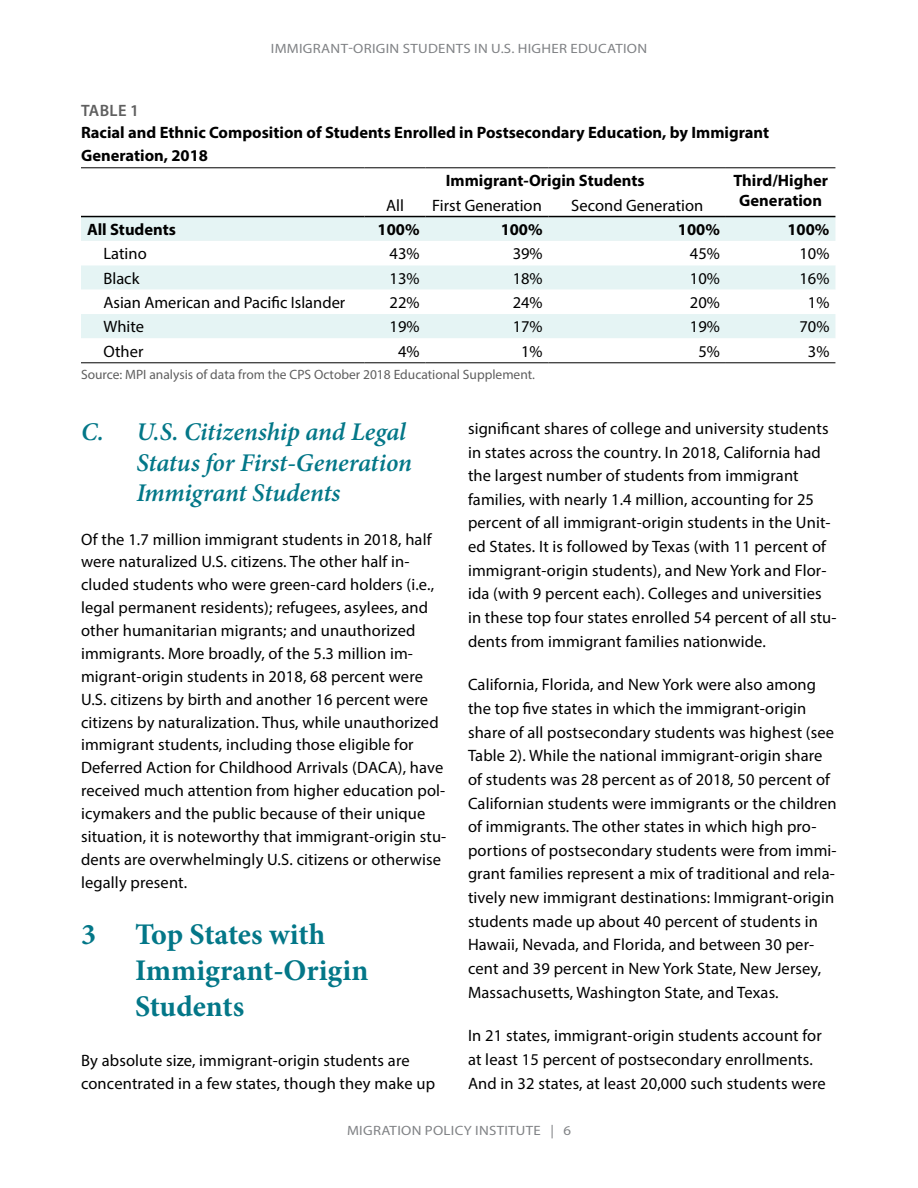
<style>
.page{position:relative;width:918px;height:1188px;background:#fff}
.page>*{position:absolute;margin:0;border:0;box-sizing:border-box;transform-origin:0 0}
.t1{font:700 30px/36.2px "Minion Pro";color:#037788}
.t2{font:italic 600 25.5px/30.8px "Minion Pro";letter-spacing:-.005em;color:#037788}
.t3{font:16.5px/23.7px "Myriad Pro";letter-spacing:.01em;color:#000}
.t4{font:700 16.5px/22.8px "Myriad Pro";color:#000}
.t5{font:600 16.5px "Myriad Pro";letter-spacing:.02em;color:#5f5f5f}
.t6{font:13.5px "Myriad Pro";letter-spacing:.02em;color:#808285;scale:1.1 1}
.t7{font:13.5px "Myriad Pro";color:#5f5f5f}
</style>
<div class="page">
<div style="left:81px;top:217px;width:754px;height:24px;background:#e5f4f4"></div>
<svg style="left:81px;top:265px;width:754px;height:73px;fill:#e5f4f4"></svg>
<hr style="left:81px;top:362px;width:283px;height:1px;background:#000">
<hr style="left:364px;top:362px;width:62px;height:1px;background:#000">
<hr style="left:426px;top:362px;width:123px;height:1px;background:#000">
<hr style="left:549px;top:362px;width:177px;height:1px;background:#000">
<hr style="left:726px;top:362px;width:109px;height:1px;background:#000">
<hr style="left:81px;top:167px;width:283px;height:1px;background:#000">
<hr style="left:364px;top:167px;width:62px;height:1px;background:#000">
<hr style="left:426px;top:167px;width:123px;height:1px;background:#000">
<hr style="left:549px;top:167px;width:177px;height:1px;background:#000">
<hr style="left:726px;top:167px;width:109px;height:1px;background:#000">
<hr style="left:81px;top:216px;width:283px;height:1px;background:#000">
<hr style="left:364px;top:216px;width:62px;height:1px;background:#000">
<hr style="left:426px;top:216px;width:123px;height:1px;background:#000">
<hr style="left:549px;top:216px;width:177px;height:1px;background:#000">
<hr style="left:726px;top:216px;width:109px;height:1px;background:#000">
<p class="t6" style="left:271px;top:40px;width:344px">IMMIGRANT-ORIGIN STUDENTS IN U.S. HIGHER EDUCATION</p>
<p class="t5" style="left:81px;top:100px;width:59px">TABLE 1</p>
<p class="t4" style="left:81px;top:121px;width:690px">Racial and Ethnic Composition of Students Enrolled in Postsecondary Education, by Immigrant<br>Generation, 2018</p>
<p class="t4" style="left:446px;top:169px;width:200px">Immigrant-Origin Students</p>
<p class="t4" style="left:733px;top:169px;width:96px">Third/Higher</p>
<p class="t3" style="left:386px;top:193px;width:19px">All</p>
<p class="t3" style="left:432px;top:193px;width:111px">First Generation</p>
<p class="t3" style="left:571px;top:193px;width:133px">Second Generation</p>
<p class="t4" style="left:739px;top:188px;width:84px">Generation</p>
<p class="t4" style="left:87px;top:217px;width:90px">All Students</p>
<p class="t4" style="left:378px;top:217px;width:43px">100%</p>
<p class="t4" style="left:501px;top:217px;width:43px">100%</p>
<p class="t4" style="left:678px;top:217px;width:43px">100%</p>
<p class="t4" style="left:787px;top:217px;width:43px">100%</p>
<p class="t3" style="left:104px;top:242px;width:45px">Latino</p>
<p class="t3" style="left:390px;top:242px;width:31px">43%</p>
<p class="t3" style="left:513px;top:242px;width:31px">39%</p>
<p class="t3" style="left:690px;top:242px;width:31px">45%</p>
<p class="t3" style="left:799px;top:242px;width:31px">10%</p>
<p class="t3" style="left:104px;top:266px;width:37px">Black</p>
<p class="t3" style="left:390px;top:266px;width:31px">13%</p>
<p class="t3" style="left:513px;top:266px;width:31px">18%</p>
<p class="t3" style="left:690px;top:266px;width:31px">10%</p>
<p class="t3" style="left:799px;top:266px;width:31px">16%</p>
<p class="t3" style="left:104px;top:290px;width:243px">Asian American and Pacific Islander</p>
<p class="t3" style="left:390px;top:290px;width:31px">22%</p>
<p class="t3" style="left:513px;top:290px;width:31px">24%</p>
<p class="t3" style="left:690px;top:290px;width:31px">20%</p>
<p class="t3" style="left:808px;top:290px;width:23px">1%</p>
<p class="t3" style="left:104px;top:315px;width:42px">White</p>
<p class="t3" style="left:390px;top:315px;width:31px">19%</p>
<p class="t3" style="left:513px;top:315px;width:31px">17%</p>
<p class="t3" style="left:690px;top:315px;width:31px">19%</p>
<p class="t3" style="left:799px;top:315px;width:31px">70%</p>
<p class="t3" style="left:104px;top:339px;width:41px">Other</p>
<p class="t3" style="left:398px;top:339px;width:23px">4%</p>
<p class="t3" style="left:521px;top:339px;width:23px">1%</p>
<p class="t3" style="left:698px;top:339px;width:23px">5%</p>
<p class="t3" style="left:808px;top:339px;width:23px">3%</p>
<p class="t7" style="left:81px;top:367px;width:456px">Source: MPI analysis of data from the CPS October 2018 Educational Supplement.</p>
<h2 class="t2" style="left:136px;top:416px;width:277px;text-indent:-55px">C. U.S. Citizenship and Legal<br>Status for First-Generation<br>Immigrant Students</h2>
<p class="t3" style="left:81px;top:527px;width:367px;line-height:22.8px">Of the 1.7 million immigrant students in 2018, half were naturalized U.S. citizens. The other half in&shy;cluded students who were green-card holders (i.e., legal permanent residents); refugees, asylees, and other humanitarian migrants; and unauthorized immigrants. More broadly, of the 5.3 million im&shy;migrant-origin students in 2018, 68 percent were U.S. citizens by birth and another 16 percent were citizens by naturalization. Thus, while unauthorized immigrant students, including those eligible for Deferred Action for Childhood Arrivals (DACA), have received much attention from higher education pol&shy;icymakers and the public because of their unique situation, it is noteworthy that immigrant-origin stu&shy;dents are overwhelmingly U.S. citizens or otherwise legally present.</p>
<h1 class="t1" style="left:81px;top:916px;width:16px">3</h1>
<h1 class="t1" style="left:135px;top:916px;width:235px">Top States with<br>Immigrant-Origin<br>Students</h1>
<p class="t3" style="left:81px;top:1049px;width:356px;line-height:22.8px">By absolute size, immigrant-origin students are concentrated in a few states, though they make up</p>
<p class="t3" style="left:468px;top:416px;width:370px">significant shares of college and university students in states across the country. In 2018, California had the largest number of students from immigrant families, with nearly 1.4 million, accounting for 25 percent of all immigrant-origin students in the Unit&shy;ed States. It is followed by Texas (with 11 percent of immigrant-origin students), and New York and Flor&shy;ida (with 9 percent each). Colleges and universities in these top four states enrolled 54 percent of all stu&shy;dents from immigrant families nationwide.</p>
<p class="t3" style="left:468px;top:673px;width:370px">California, Florida, and New York were also among the top five states in which the immigrant-origin share of all postsecondary students was highest (see Table 2). While the national immigrant-origin share of students was 28 percent as of 2018, 50 percent of Californian students were immigrants or the children of immigrants. The other states in which high pro&shy;portions of postsecondary students were from immi&shy;grant families represent a mix of traditional and rela&shy;tively new immigrant destinations: Immigrant-origin students made up about 40 percent of students in Hawaii, Nevada, and Florida, and between 30 per&shy;cent and 39 percent in New York State, New Jersey, Massachusetts, Washington State, and Texas.</p>
<p class="t3" style="left:468px;top:1024px;width:359px">In 21 states, immigrant-origin students account for at least 15 percent of postsecondary enrollments.<br>And in 32 states, at least 20,000 such students were</p>
<p class="t6" style="left:347px;top:1122px;width:205px">MIGRATION POLICY INSTITUTE | 6</p>
</div>
